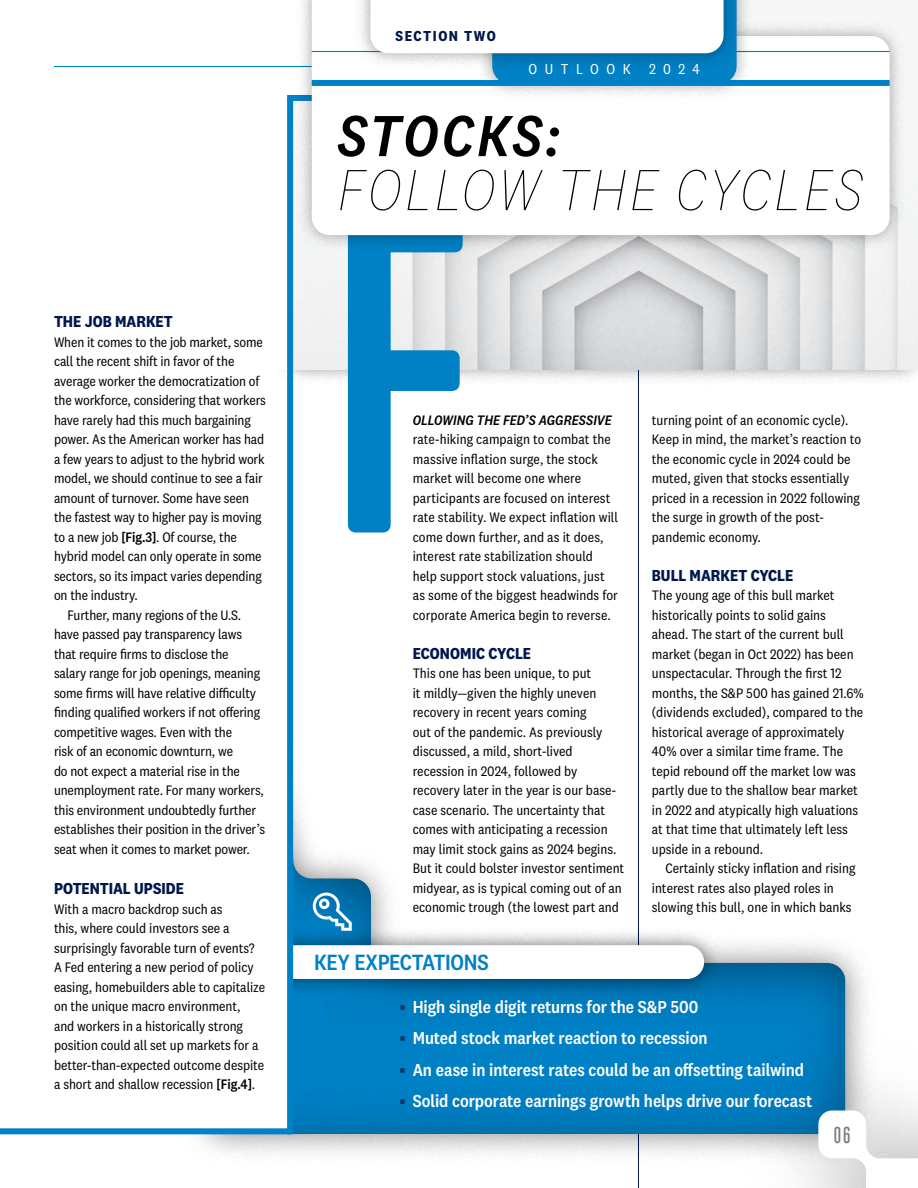
<style>
.page{position:relative;width:918px;height:1188px;background:#fff}
.page>*{position:absolute;margin:0;border:0;box-sizing:border-box;transform-origin:0 0}
.t1{font:700 418.8px "Trump Soft Pro";color:#0080c5}
.t2{font:italic 100 60px "National 2 Narrow";letter-spacing:.05em;color:#000}
.t3{font:italic 500 60px "National 2 Narrow";letter-spacing:.035em;color:#000}
.t4{font:500 22.95px "National 2 Narrow";letter-spacing:-.015em;color:#0080c5}
.t5{font:500 21px "Trump Soft Pro";color:#787b83}
.t6{font:500 18px "National 2 Narrow";letter-spacing:-.005em;color:#fff}
.t7{font:700 16.5px "National 2 Narrow";color:#00174d}
.t8{font:15px "National 2 Narrow";letter-spacing:.5em;color:#fff}
.t9{font:700 15px "National 2 Narrow";letter-spacing:.1em;color:#00174d}
.t10{font:14.25px/19.5px "National 2 Narrow";color:#000}
.t11{font:italic 500 14.25px "National 2 Narrow";color:#000}
.s1{font-weight:500}
.s2{color:#003665}
</style>
<div class="page">
<div style="left:271px;top:246px;width:647px;height:140px;background:#000;opacity:.37"></div>
<hr style="left:638px;top:361px;width:1px;height:827px;background:#00174d">
<div style="left:176px;top:560px;width:701px;height:606px;background:#000;opacity:.5"></div>
<div style="left:206px;top:588px;width:642px;height:546px;background:#000;opacity:.4"></div>
<div style="left:237px;top:926px;width:486px;height:72px;background:#000;opacity:.5"></div>
<div style="left:256px;top:945px;width:448px;height:34px;background:#fff;border-radius:17px"></div>
<div style="left:176px;top:515px;width:114px;height:616px;background:#fff"></div>
<div style="left:0;top:1128px;width:290px;height:6px;background:#0080c5"></div>
<img style="left:290px;top:65px;width:628px;height:305px">
<hr style="left:54px;top:66px;width:801px;height:1px;background:#0080c5">
<div style="left:732px;top:1025px;width:186px;height:163px;background:#000;opacity:.37"></div>
<svg style="left:818px;top:1111px;width:100px;height:77px"></svg>
<div style="left:296px;top:0;width:610px;height:251px;background:#000;opacity:.37"></div>
<svg style="left:312px;top:0;width:578px;height:235px"></svg>
<hr style="left:312px;top:51px;width:578px;height:1px;background:#0080c5">
<div style="left:476px;top:0;width:276px;height:100px;background:#000;opacity:.37"></div>
<div style="left:355px;top:0;width:385px;height:69px;background:#000;opacity:.37"></div>
<svg style="left:370px;top:0;width:367px;height:80px"></svg>
<div style="left:312px;top:80px;width:578px;height:6px;background:#0080c5"></div>
<svg style="left:313px;top:893px;width:39px;height:38px"></svg>
<div style="left:202px;top:230px;width:88px;height:139px;background:#fff"></div>
<div style="left:287px;top:98px;width:6px;height:1036px;background:#0080c5"></div>
<p class="t7" style="left:54px;top:312px;width:120px">THE JOB MARKET</p>
<p class="t10" style="left:54px;top:332px;width:210px">When it comes to the job market, some</p>
<p class="t10" style="left:54px;top:352px;width:182px">call the recent shift in favor of the</p>
<p class="t10" style="left:54px;top:371px;width:207px">average worker the democratization of</p>
<p class="t10" style="left:54px;top:391px;width:213px">the workforce, considering that workers</p>
<p class="t10" style="left:54px;top:410px;width:198px">have rarely had this much bargaining</p>
<p class="t10" style="left:54px;top:430px;width:212px">power. As the American worker has had</p>
<p class="t10" style="left:54px;top:449px;width:212px">a few years to adjust to the hybrid work</p>
<p class="t10" style="left:54px;top:469px;width:210px">model, we should continue to see a fair</p>
<p class="t10" style="left:54px;top:488px;width:196px">amount of turnover. Some have seen</p>
<p class="t10" style="left:54px;top:508px;width:209px">the fastest way to higher pay is moving</p>
<p class="t10" style="left:54px;top:527px;width:184px">to a new job <span class="s1">[Fig.3]</span>. Of course, the</p>
<p class="t10" style="left:54px;top:547px;width:209px">hybrid model can only operate in some</p>
<p class="t10" style="left:54px;top:566px;width:209px">sectors, so its impact varies depending</p>
<p class="t10" style="left:54px;top:586px;width:85px">on the industry.</p>
<p class="t10" style="left:67px;top:605px;width:175px">Further, many regions of the U.S.</p>
<p class="t10" style="left:54px;top:625px;width:190px">have passed pay transparency laws</p>
<p class="t10" style="left:54px;top:644px;width:176px">that require firms to disclose the</p>
<p class="t10" style="left:54px;top:664px;width:208px">salary range for job openings, meaning</p>
<p class="t10" style="left:54px;top:683px;width:204px">some firms will have relative difficulty</p>
<p class="t10" style="left:54px;top:703px;width:208px">finding qualified workers if not offering</p>
<p class="t10" style="left:54px;top:722px;width:180px">competitive wages. Even with the</p>
<p class="t10" style="left:54px;top:742px;width:181px">risk of an economic downturn, we</p>
<p class="t10" style="left:54px;top:761px;width:187px">do not expect a material rise in the</p>
<p class="t10" style="left:54px;top:781px;width:212px">unemployment rate. For many workers,</p>
<p class="t10" style="left:54px;top:800px;width:204px">this environment undoubtedly further</p>
<p class="t10" style="left:54px;top:820px;width:213px">establishes their position in the driver’s</p>
<p class="t10" style="left:54px;top:839px;width:197px">seat when it comes to market power.</p>
<p class="t7" style="left:54px;top:879px;width:132px">POTENTIAL UPSIDE</p>
<p class="t10" style="left:54px;top:899px;width:213px">With a macro backdrop such as<br>this, where could investors see a surprisingly favorable turn of events?<br>A Fed entering a new period of policy easing, homebuilders able to capitalize on the unique macro environment,<br>and workers in a historically strong position could all set up markets for a better-than-expected outcome despite a short and shallow recession <span class="s1">[Fig.4]</span>.</p>
<p class="t9" style="left:396px;top:27px;width:102px">SECTION TWO</p>
<p class="t8" style="left:529px;top:60px;width:173px">OUTLOOK 2024</p>
<h2 class="t3" style="left:337px;top:101px;width:224px">STOCKS:</h2>
<h2 class="t2" style="left:337px;top:158px;width:527px">FOLLOW THE CYCLES</h2>
<h1 class="t1" style="left:331px;top:118px;width:142px">F</h1>
<p class="t10" style="left:652px;top:410px;width:211px">turning point of an economic cycle).<br>Keep in mind, the market’s reaction to the economic cycle in 2024 could be muted, given that stocks essentially priced in a recession in 2022 following the surge in growth of the post&shy;pandemic economy.</p>
<p class="t7" style="left:652px;top:566px;width:143px">BULL MARKET CYCLE</p>
<p class="t10" style="left:652px;top:586px;width:213px">The young age of this bull market historically points to solid gains ahead. The start of the current bull market (began in Oct 2022) has been unspectacular. Through the first 12 months, the S&amp;P 500 has gained 21.6% (dividends excluded), compared to the historical average of approximately 40% over a similar time frame. The tepid rebound off the market low was partly due to the shallow bear market in 2022 and atypically high valuations at that time that ultimately left less upside in a rebound.</p>
<p class="t10" style="left:652px;top:859px;width:205px;text-indent:13px">Certainly sticky inflation and rising interest rates also played roles in slowing this bull, one in which banks</p>
<p class="t11" style="left:413px;top:412px;width:201px">OLLOWING THE FED’S AGGRESSIVE</p>
<p class="t10" style="left:413px;top:430px;width:207px">rate-hiking campaign to combat the massive inflation surge, the stock market will become one where participants are focused on interest rate stability. We expect inflation will come down further, and as it does, interest rate stabilization should help support stock valuations, just as some of the biggest headwinds for corporate America begin to reverse.</p>
<p class="t7" style="left:413px;top:644px;width:120px">ECONOMIC CYCLE</p>
<p class="t10" style="left:413px;top:664px;width:213px">This one has been unique, to put<br>it mildly—given the highly uneven recovery in recent years coming<br>out of the pandemic. As previously discussed, a mild, short-lived recession in 2024, followed by recovery later in the year is our base&shy;case scenario. The uncertainty that comes with anticipating a recession may limit stock gains as 2024 begins.<br>But it could bolster investor sentiment midyear, as is typical coming out of an economic trough (the lowest part and</p>
<h3 class="t4" style="left:314px;top:949px;width:176px">KEY EXPECTATIONS</h3>
<p class="t6" style="left:399px;top:996px;width:301px"><span class="s2">▪</span> High single digit returns for the S&amp;P 500</p>
<p class="t6" style="left:399px;top:1027px;width:310px"><span class="s2">▪</span> Muted stock market reaction to recession</p>
<p class="t6" style="left:399px;top:1059px;width:406px"><span class="s2">▪</span> An ease in interest rates could be an offsetting tailwind</p>
<p class="t6" style="left:399px;top:1090px;width:415px"><span class="s2">▪</span> Solid corporate earnings growth helps drive our forecast</p>
<h3 class="t5" style="left:834px;top:1122px;width:18px">06</h3>
</div>
